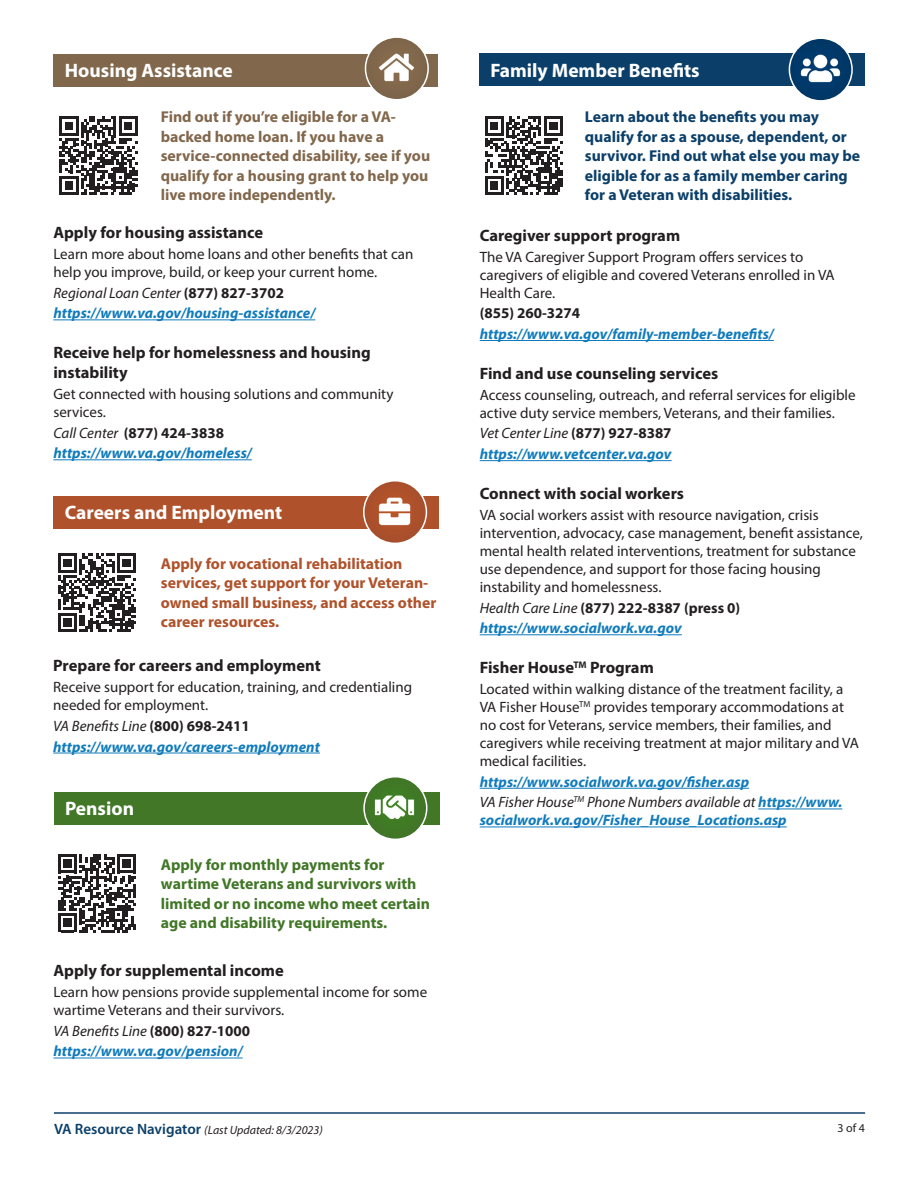
<style>
.page{position:relative;width:918px;height:1188px;background:#fff}
.page>*{position:absolute;margin:0;border:0;box-sizing:border-box;transform-origin:0 0}
.H2{font:700 19.5px "Myriad Pro";color:#fff}
.H3{font:700 16.5px/19.8px "Myriad Pro";color:#231f20}
.P__intro{font:700 15.75px/19.5px "Myriad Pro";color:#0b3f69}
.P__intro-2{font:700 15.75px/19.5px "Myriad Pro";color:#81674c}
.P__intro-3{font:700 15.75px/19.5px "Myriad Pro";color:#417727}
.P__intro-4{font:700 15.75px/19.5px "Myriad Pro";color:#af522b}
.P__Listing{font:15px/18px "Myriad Pro";color:#231f20}
.P__Listing-2{font:italic 700 15px/18px "Myriad Pro";color:#107bbb}
.P__Listing-3{font:italic 15px "Myriad Pro";color:#231f20}
.P__Listing-4{font:700 15px "Myriad Pro";color:#231f20}
.t1{font:italic 12px "Myriad Pro";color:#231f20}
.t2{font:12px "Myriad Pro";color:#231f20}
.s1{font-weight:700;font-style:normal}
.s2{font-weight:400;font-style:italic}
.s3{font-weight:400;color:#231f20}
.s4{font-weight:600;font-style:normal;font-size:15px;color:#0b3f69}
</style>
<div class="page">
<div style="left:54px;top:54px;width:384px;height:32px;background:#81674c"></div>
<img style="left:366px;top:37px;width:62px;height:63px;border-radius:31px">
<div style="left:365px;top:36px;width:64px;height:64px;border:2px solid #fff;border-radius:50%"></div>
<div style="left:54px;top:496px;width:385px;height:33px;background:#af522b"></div>
<img style="left:364px;top:481px;width:62px;height:62px;border-radius:31px">
<div style="left:363px;top:480px;width:64px;height:64px;border:2px solid #fff;border-radius:50%"></div>
<div style="left:54px;top:792px;width:385px;height:33px;background:#417727"></div>
<img style="left:364px;top:777px;width:63px;height:62px;border-radius:31px">
<div style="left:363px;top:776px;width:64px;height:64px;border:2px solid #fff;border-radius:50%"></div>
<div style="left:479px;top:54px;width:385px;height:32px;background:#0b3f69"></div>
<img style="left:789px;top:38px;width:63px;height:63px;border-radius:31px">
<div style="left:789px;top:37px;width:64px;height:65px;border:2px solid #fff;border-radius:50%"></div>
<hr style="left:54px;top:1112px;width:811px;height:2px;background:#0b3f69">
<svg style="left:60px;top:117px;width:78px;height:78px"></svg>
<hr style="left:53px;top:319px;width:262px;height:1px;background:#107bbb">
<hr style="left:53px;top:459px;width:199px;height:1px;background:#107bbb">
<svg style="left:58px;top:554px;width:78px;height:78px"></svg>
<hr style="left:53px;top:753px;width:267px;height:1px;background:#107bbb">
<svg style="left:58px;top:854px;width:78px;height:78px"></svg>
<hr style="left:54px;top:1058px;width:189px;height:1px;background:#107bbb">
<svg style="left:485px;top:117px;width:78px;height:78px"></svg>
<hr style="left:480px;top:340px;width:294px;height:1px;background:#107bbb">
<hr style="left:480px;top:460px;width:192px;height:1px;background:#107bbb">
<hr style="left:480px;top:634px;width:202px;height:1px;background:#107bbb">
<hr style="left:480px;top:788px;width:269px;height:1px;background:#107bbb">
<hr style="left:758px;top:809px;width:84px;height:1px;background:#107bbb">
<hr style="left:480px;top:827px;width:307px;height:1px;background:#107bbb">
<h2 class="H2" style="left:65px;top:58px;width:169px">Housing Assistance</h2>
<p class="P__intro-2" style="left:161px;top:107px;width:271px">Find out if you’re eligible for a VA&shy;backed home loan. If you have a service-connected disability, see if you qualify for a housing grant to help you live more independently.</p>
<h3 class="H3" style="left:53px;top:222px;width:211px">Apply for housing assistance</h3>
<p class="P__Listing" style="left:53px;top:245px;width:361px">Learn more about home loans and other benefits that can help you improve, build, or keep your current home.</p>
<p class="P__Listing-3" style="left:53px;top:283px;width:232px">Regional Loan Center <span class="s1">(877) 827-3702</span></p>
<p class="P__Listing-2" style="left:53px;top:304px;width:263px">https://www.va.gov/housing-assistance/</p>
<h3 class="H3" style="left:53px;top:342px;width:319px">Receive help for homelessness and housing instability</h3>
<p class="P__Listing" style="left:53px;top:385px;width:342px">Get connected with housing solutions and community services.</p>
<p class="P__Listing-4" style="left:53px;top:423px;width:172px"><span class="s2">Call Center</span> (877) 424-3838</p>
<p class="P__Listing-2" style="left:53px;top:444px;width:200px">https://www.va.gov/homeless/</p>
<h2 class="H2" style="left:65px;top:500px;width:219px">Careers and Employment</h2>
<p class="P__intro-4" style="left:161px;top:553px;width:277px">Apply for vocational rehabilitation services, get support for your Veteran&shy;owned small business, and access other career resources.</p>
<h3 class="H3" style="left:53px;top:655px;width:269px">Prepare for careers and employment</h3>
<p class="P__Listing" style="left:53px;top:678px;width:360px">Receive support for education, training, and credentialing needed for employment.</p>
<p class="P__Listing-3" style="left:53px;top:717px;width:198px">VA Benefits Line <span class="s1">(800) 698-2411</span></p>
<p class="P__Listing-2" style="left:53px;top:737px;width:268px">https://www.va.gov/careers-employment</p>
<h2 class="H2" style="left:65px;top:796px;width:71px">Pension</h2>
<p class="P__intro-3" style="left:161px;top:854px;width:271px">Apply for monthly payments for wartime Veterans and survivors with limited or no income who meet certain age and disability requirements.</p>
<h3 class="H3" style="left:54px;top:960px;width:232px">Apply for supplemental income</h3>
<p class="P__Listing" style="left:54px;top:983px;width:375px">Learn how pensions provide supplemental income for some wartime Veterans and their survivors.</p>
<p class="P__Listing-3" style="left:54px;top:1021px;width:198px">VA Benefits Line <span class="s1">(800) 827-1000</span></p>
<p class="P__Listing-2" style="left:54px;top:1042px;width:191px">https://www.va.gov/pension/</p>
<h2 class="H2" style="left:490px;top:57px;width:211px">Family Member Benefits</h2>
<p class="P__intro" style="left:585px;top:107px;width:277px">Learn about the benefits you may qualify for as a spouse, dependent, or survivor. Find out what else you may be eligible for as a family member caring for a Veteran with disabilities.</p>
<h3 class="H3" style="left:480px;top:225px;width:202px">Caregiver support program</h3>
<p class="P__Listing" style="left:480px;top:247px;width:356px">The VA Caregiver Support Program offers services to caregivers of eligible and covered Veterans enrolled in VA<br>Health Care.</p>
<p class="P__Listing-4" style="left:480px;top:303px;width:102px">(855) 260-3274</p>
<p class="P__Listing-2" style="left:480px;top:324px;width:296px">https://www.va.gov/family-member-benefits/</p>
<h3 class="H3" style="left:480px;top:363px;width:240px">Find and use counseling services</h3>
<p class="P__Listing" style="left:480px;top:385px;width:377px">Access counseling, outreach, and referral services for eligible active duty service members, Veterans, and their families.</p>
<p class="P__Listing-3" style="left:480px;top:424px;width:193px">Vet Center Line <span class="s1">(877) 927-8387</span></p>
<p class="P__Listing-2" style="left:480px;top:445px;width:193px">https://www.vetcenter.va.gov</p>
<h3 class="H3" style="left:480px;top:483px;width:206px">Connect with social workers</h3>
<p class="P__Listing" style="left:480px;top:506px;width:385px">VA social workers assist with resource navigation, crisis intervention, advocacy, case management, benefit assistance, mental health related interventions, treatment for substance use dependence, and support for those facing housing instability and homelessness.</p>
<p class="P__Listing-4" style="left:480px;top:598px;width:262px"><span class="s2">Health Care Line</span> (877) 222-8387 (press 0)</p>
<p class="P__Listing-2" style="left:480px;top:619px;width:204px">https://www.socialwork.va.gov</p>
<h3 class="H3" style="left:480px;top:657px;width:176px">Fisher House<sup>TM</sup> Program</h3>
<p class="P__Listing" style="left:480px;top:680px;width:381px">Located within walking distance of the treatment facility, a VA Fisher House<sup>TM</sup> provides temporary accommodations at no cost for Veterans, service members, their families, and caregivers while receiving treatment at major military and VA medical facilities.</p>
<p class="P__Listing-2" style="left:480px;top:772px;width:271px">https://www.socialwork.va.gov/fisher.asp</p>
<p class="P__Listing-2" style="left:480px;top:793px;width:364px"><span class="s3">VA Fisher House</span><sup>TM</sup> <span class="s3">Phone Numbers available at</span> https://www. socialwork.va.gov/Fisher_House_Locations.asp</p>
<p class="t1" style="left:54px;top:1123px;width:270px"><span class="s4">VA Resource Navigator</span> (Last Updated: 8/3/2023)</p>
<p class="t2" style="left:838px;top:1120px;width:29px">3 of 4</p>
</div>
